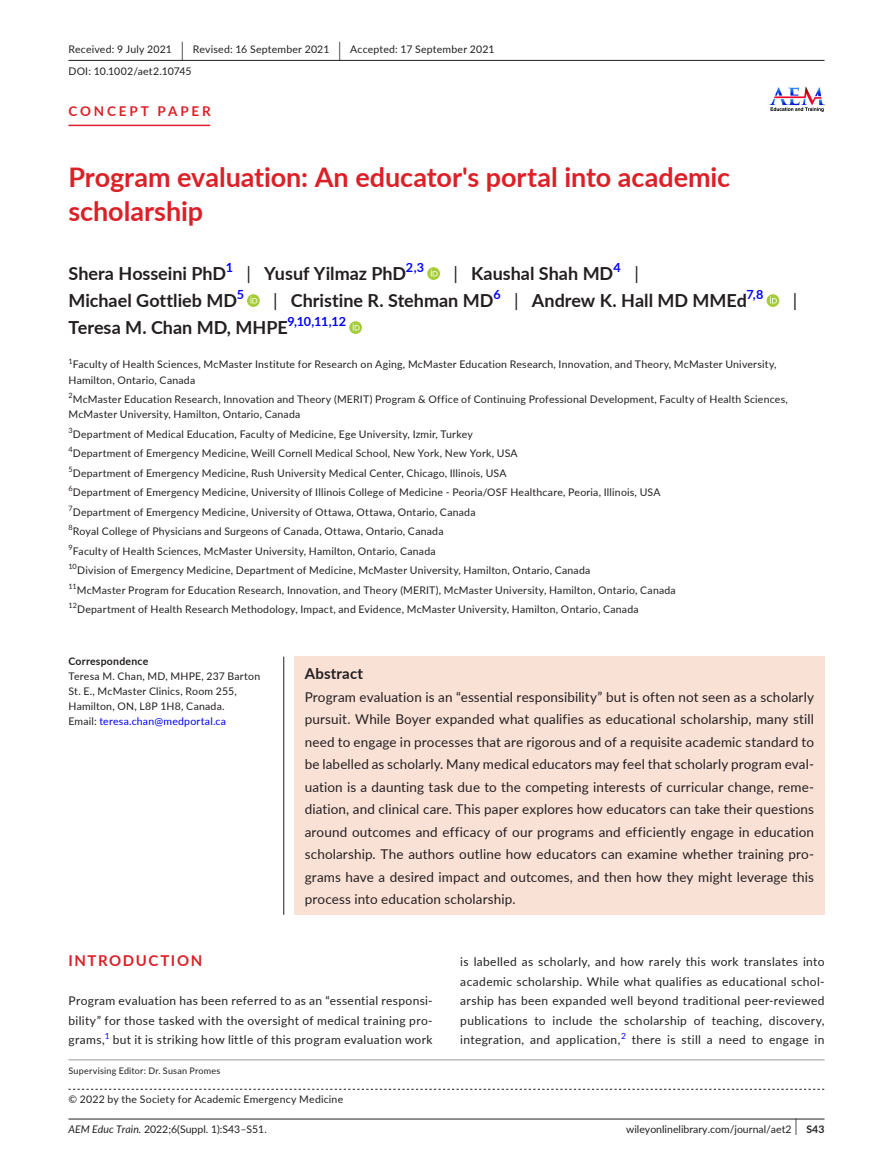
<style>
.page{position:relative;width:893px;height:1174px;background:#fff}
.page>*{position:absolute;margin:0;border:0;box-sizing:border-box;transform-origin:0 0}
.t1{font:700 27px/34.5px "Lato";color:#dc2027}
.t2{font:700 18px "Lato";color:#231f20}
.t3{font:18px "Lato";color:#231f20}
.t4{font:700 15px "Lato";letter-spacing:.105em;color:#dc2027}
.t5{font:700 15px "Lato";letter-spacing:.015em;color:#231f20}
.t6{font:13.5px/22.5px "Lato";letter-spacing:.01em;color:#231f20;text-align:justify}
.t7{font:700 13.5px "Lato";letter-spacing:.21em;color:#dc2027}
.t8{font:700 12.6px "Lato";color:#00f}
.t9{font:12px/19.5px "Lato";letter-spacing:.03em;color:#231f20;text-align:justify}
.t10{font:10.5px/19.5px "Lato";letter-spacing:.02em;color:#231f20}
.t11{font:10.5px "Lato";color:#231f20}
.t12{font:700 10.5px "Lato";letter-spacing:.02em;color:#231f20}
.t13{font:9px "Lato";letter-spacing:.025em;color:#231f20}
.t14{font:7.35px "Lato";color:#231f20}
.s1{font-size:19.65px}
.s2{font-weight:400}
.s3{color:#00f}
.s4{font-style:italic}
.s5{font-size:17.4px}
.s6{font-weight:700}
</style>
<div class="page">
<hr style="left:68px;top:1118px;width:756px;height:1px;background:#231f20">
<img style="left:769px;top:86px;width:55px;height:26px">
<hr style="left:68px;top:60px;width:756px;height:1px;background:#231f20">
<hr style="left:68px;top:125px;width:142px;height:1px;background:#dc2027">
<svg style="left:427px;top:267px;width:13px;height:13px"></svg>
<svg style="left:431px;top:269px;width:7px;height:7px"></svg>
<svg style="left:247px;top:294px;width:13px;height:13px"></svg>
<svg style="left:250px;top:296px;width:7px;height:7px"></svg>
<svg style="left:766px;top:294px;width:13px;height:13px"></svg>
<svg style="left:770px;top:296px;width:7px;height:7px"></svg>
<svg style="left:349px;top:321px;width:13px;height:13px"></svg>
<svg style="left:353px;top:323px;width:7px;height:7px"></svg>
<svg style="left:68px;top:1088px;width:756px;height:1px"></svg>
<hr style="left:68px;top:1059px;width:756px;height:1px;background:#939598">
<div style="left:294px;top:656px;width:530px;height:258px;background:#fae1d6"></div>
<hr style="left:283px;top:656px;width:1px;height:258px;background:#231f20">
<p class="t10" style="left:68px;top:38px;width:428px;line-height:21.8px">Received: 9 July 2021 <span class="s1">|</span> Revised: 16 September 2021 <span class="s1">|</span> Accepted: 17 September 2021<br>DOI: 10.1002/aet2.10745</p>
<p class="t7" style="left:68px;top:101px;width:144px">CONCEPT PAPER</p>
<h1 class="t1" style="left:68px;top:159px;width:663px">Program evaluation: An educator's portal into academic scholarship</h1>
<h2 class="t2" style="left:68px;top:260px;width:159px">Shera Hosseini PhD</h2>
<p class="t8" style="left:226px;top:258px;width:9px">1</p>
<h2 class="t2" style="left:247px;top:260px;width:161px"><span class="s2">|</span> Yusuf Yilmaz PhD</h2>
<p class="t8" style="left:406px;top:258px;width:20px">2,3</p>
<h2 class="t2" style="left:453px;top:260px;width:161px"><span class="s2">|</span> Kaushal Shah MD</h2>
<p class="t8" style="left:614px;top:258px;width:9px">4</p>
<h2 class="t3" style="left:634px;top:260px;width:6px">|</h2>
<h2 class="t2" style="left:68px;top:287px;width:170px">Michael Gottlieb MD</h2>
<p class="t8" style="left:237px;top:285px;width:9px">5</p>
<h2 class="t2" style="left:273px;top:287px;width:222px"><span class="s2">|</span> Christine R. Stehman MD</h2>
<p class="t8" style="left:493px;top:285px;width:9px">6</p>
<h2 class="t2" style="left:514px;top:287px;width:234px"><span class="s2">|</span> Andrew K. Hall MD MMEd</h2>
<p class="t8" style="left:747px;top:285px;width:18px">7,8</p>
<h2 class="t3" style="left:793px;top:287px;width:6px">|</h2>
<h2 class="t2" style="left:68px;top:314px;width:221px">Teresa M. Chan MD, MHPE</h2>
<p class="t8" style="left:287px;top:312px;width:60px">9,10,11,12</p>
<p class="t14" style="left:68px;top:356px;width:6px">1</p>
<p class="t10" style="left:68px;top:357px;width:709px;line-height:15px;text-indent:4px">Faculty of Health Sciences, McMaster Institute for Research on Aging, McMaster Education Research, Innovation, and Theory, McMaster University,<br>Hamilton, Ontario, Canada</p>
<p class="t14" style="left:68px;top:390px;width:6px">2</p>
<p class="t10" style="left:68px;top:391px;width:721px;line-height:15px;text-indent:4px">McMaster Education Research, Innovation and Theory (MERIT) Program &amp; Office of Continuing Professional Development, Faculty of Health Sciences,<br>McMaster University, Hamilton, Ontario, Canada</p>
<p class="t10" style="left:68px;top:423px;width:609px"><sup>3</sup>Department of Medical Education, Faculty of Medicine, Ege University, Izmir, Turkey<br><sup>4</sup>Department of Emergency Medicine, Weill Cornell Medical School, New York, New York, USA<br><sup>5</sup>Department of Emergency Medicine, Rush University Medical Center, Chicago, Illinois, USA<br><sup>6</sup>Department of Emergency Medicine, University of Illinois College of Medicine - Peoria/OSF Healthcare, Peoria, Illinois, USA <sup>7</sup>Department of Emergency Medicine, University of Ottawa, Ottawa, Ontario, Canada<br><sup>8</sup>Royal College of Physicians and Surgeons of Canada, Ottawa, Ontario, Canada<br><sup>9</sup>Faculty of Health Sciences, McMaster University, Hamilton, Ontario, Canada<br><sup>10</sup>Division of Emergency Medicine, Department of Medicine, McMaster University, Hamilton, Ontario, Canada<br><sup>11</sup>McMaster Program for Education Research, Innovation, and Theory (MERIT), McMaster University, Hamilton, Ontario, Canada <sup>12</sup>Department of Health Research Methodology, Impact, and Evidence, McMaster University, Hamilton, Ontario, Canada</p>
<p class="t12" style="left:68px;top:653px;width:81px">Correspondence</p>
<p class="t10" style="left:68px;top:668px;width:193px;line-height:15px">Teresa M. Chan, MD, MHPE, 237 Barton St. E., McMaster Clinics, Room 255, Hamilton, ON, L8P 1H8, Canada.<br>Email: <span class="s3">teresa.chan@medportal.ca</span></p>
<h3 class="t5" style="left:305px;top:662px;width:60px">Abstract</h3>
<p class="t6" style="left:305px;top:685px;width:511px">Program evaluation is an “essential responsibility” but is often not seen as a scholarly pursuit. While Boyer expanded what qualifies as educational scholarship, many still need to engage in processes that are rigorous and of a requisite academic standard to be labelled as scholarly. Many medical educators may feel that scholarly program eval&shy;uation is a daunting task due to the competing interests of curricular change, reme&shy;diation, and clinical care. This paper explores how educators can take their questions around outcomes and efficacy of our programs and efficiently engage in education scholarship. The authors outline how educators can examine whether training pro&shy;grams have a desired impact and outcomes, and then how they might leverage this process into education scholarship.</p>
<h3 class="t4" style="left:68px;top:950px;width:135px">INTRODUCTION</h3>
<p class="t9" style="left:68px;top:990px;width:366px">Program evaluation has been referred to as an “essential responsi&shy;bility” for those tasked with the oversight of medical training pro&shy;grams,<sup>1</sup> but it is striking how little of this program evaluation work</p>
<p class="t13" style="left:68px;top:1064px;width:153px">Supervising Editor: Dr. Susan Promes</p>
<p class="t10" style="left:68px;top:1089px;width:276px">© 2022 by the Society for Academic Emergency Medicine</p>
<p class="t9" style="left:460px;top:951px;width:366px">is labelled as scholarly, and how rarely this work translates into academic scholarship. While what qualifies as educational schol&shy;arship has been expanded well beyond traditional peer-reviewed publications to include the scholarship of teaching, discovery, integration, and application,<sup>2</sup> there is still a need to engage in</p>
<p class="t11" style="left:68px;top:1121px;width:200px"><span class="s4">AEM Educ Train.</span> 2022;6(Suppl. 1):S43–S51.</p>
<p class="t11" style="left:626px;top:1121px;width:200px">wileyonlinelibrary.com/journal/aet2 <span class="s5">|</span> <span class="s6">S43</span></p>
</div>
